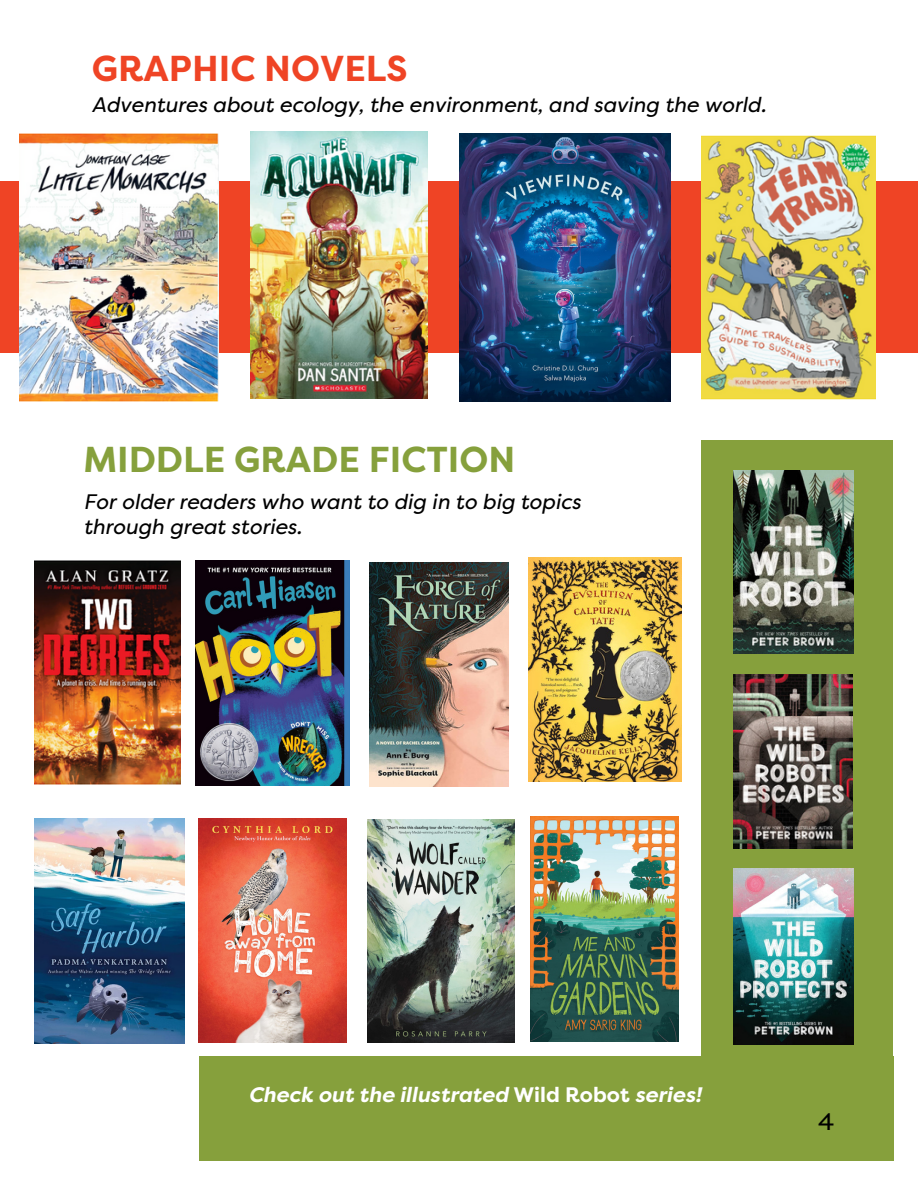
<style>
.page{position:relative;width:918px;height:1188px;background:#fff}
.page>*{position:absolute;margin:0;border:0;box-sizing:border-box;transform-origin:0 0}
.t1{font:700 36px "Filson Pro";color:#86a03c}
.t2{font:700 36px "Filson Pro";color:#ef4425}
.t3{font:24px "Filson Pro";color:#000}
.t4{font:italic 21px/24.8px "Filson Pro";color:#000}
.t5{font:italic 700 21px "Filson Pro";color:#fff}
.s1{font-style:normal}
</style>
<div class="page">
<div style="left:0;top:181px;width:918px;height:172px;background:#ef4425"></div>
<img style="left:20px;top:133px;width:199px;height:268px">
<img style="left:250px;top:131px;width:178px;height:268px">
<img style="left:459px;top:133px;width:211px;height:268px">
<img style="left:701px;top:136px;width:175px;height:263px">
<img style="left:35px;top:561px;width:145px;height:223px">
<img style="left:370px;top:562px;width:138px;height:224px">
<img style="left:528px;top:558px;width:153px;height:223px">
<img style="left:199px;top:819px;width:147px;height:224px">
<img style="left:196px;top:561px;width:154px;height:225px">
<img style="left:530px;top:817px;width:149px;height:225px">
<img style="left:35px;top:819px;width:150px;height:225px">
<img style="left:367px;top:820px;width:148px;height:222px">
<div style="left:701px;top:441px;width:192px;height:635px;background:#86a03c"></div>
<img style="left:733px;top:471px;width:121px;height:182px">
<img style="left:733px;top:674px;width:120px;height:174px">
<img style="left:733px;top:869px;width:121px;height:175px">
<div style="left:199px;top:1056px;width:694px;height:104px;background:#86a03c"></div>
<h1 class="t2" style="left:92px;top:48px;width:317px">GRAPHIC NOVELS</h1>
<p class="t4" style="left:92px;top:93px;width:676px">Adventures about ecology, the environment, and saving the world.</p>
<p class="t1" style="left:83px;top:439px;width:433px">MIDDLE GRADE FICTION</p>
<p class="t4" style="left:83px;top:490px;width:499px">For older readers who want to dig in to big topics through great stories.</p>
<p class="t5" style="left:248px;top:1083px;width:454px">Check out the illustrated <span class="s1">Wild Robot</span> series!</p>
<p class="t3" style="left:818px;top:1108px;width:18px">4</p>
</div>
